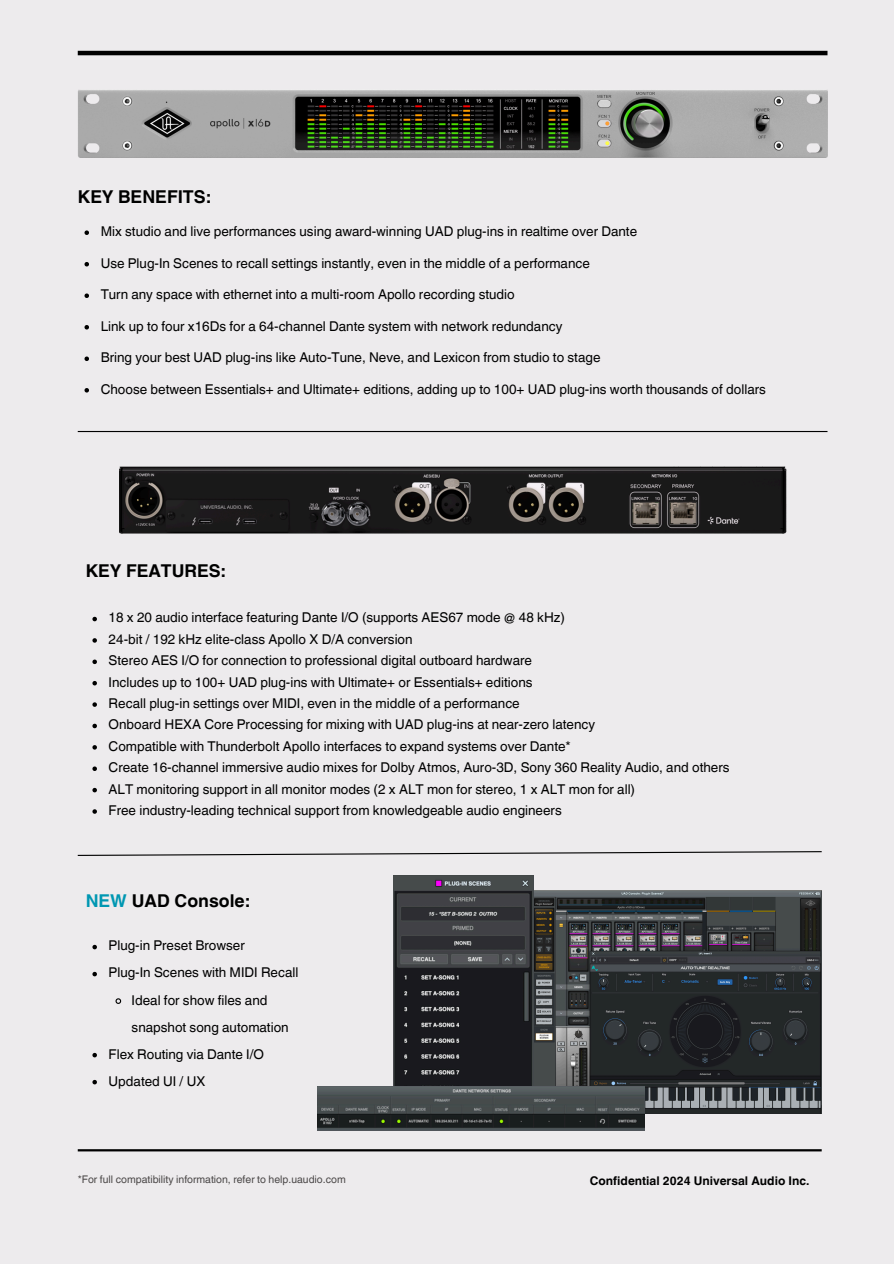
<style>
.page{position:relative;width:894px;height:1264px;background:#fff}
.page>*{position:absolute;margin:0;border:0;box-sizing:border-box;transform-origin:0 0}
.t1{font:700 17.7px "Helvetica World";color:#000}
.t2{font:13.5px/27px "Helvetica World";color:#000}
.t3{font:700 12px "Helvetica World";color:#000}
.t4{font:10.5px "Helvetica World";color:#4b4848}
.s1{color:#0097b2}
</style>
<div class="page">
<div style="left:0;top:0;width:893px;height:1263px;background:#edebed"></div>
<hr style="left:78px;top:51px;width:749px;height:4px;background:#000">
<hr style="left:78px;top:1149px;width:743px;height:2px;background:#000">
<hr style="left:78px;top:431px;width:749px;height:1px;background:#000">
<svg style="left:77px;top:851px;width:745px;height:5px"></svg>
<img style="left:119px;top:466px;width:667px;height:67px">
<img style="left:78px;top:90px;width:749px;height:68px">
<img style="left:533px;top:891px;width:288px;height:222px">
<img style="left:393px;top:875px;width:140px;height:211px">
<img style="left:317px;top:1086px;width:327px;height:44px">
<svg style="left:92px;top:617px;width:5px;height:4px"></svg>
<svg style="left:92px;top:638px;width:5px;height:4px"></svg>
<svg style="left:92px;top:659px;width:5px;height:5px"></svg>
<svg style="left:92px;top:681px;width:5px;height:4px"></svg>
<svg style="left:92px;top:702px;width:5px;height:5px"></svg>
<svg style="left:92px;top:723px;width:5px;height:5px"></svg>
<svg style="left:92px;top:745px;width:5px;height:4px"></svg>
<svg style="left:92px;top:766px;width:5px;height:5px"></svg>
<svg style="left:92px;top:788px;width:5px;height:4px"></svg>
<svg style="left:92px;top:809px;width:5px;height:4px"></svg>
<svg style="left:84px;top:230px;width:5px;height:5px"></svg>
<svg style="left:84px;top:262px;width:5px;height:4px"></svg>
<svg style="left:84px;top:293px;width:5px;height:5px"></svg>
<svg style="left:84px;top:325px;width:5px;height:4px"></svg>
<svg style="left:84px;top:356px;width:5px;height:5px"></svg>
<svg style="left:84px;top:388px;width:5px;height:4px"></svg>
<svg style="left:92px;top:944px;width:5px;height:5px"></svg>
<svg style="left:92px;top:971px;width:5px;height:5px"></svg>
<svg style="left:115px;top:998px;width:7px;height:6px"></svg>
<svg style="left:92px;top:1052px;width:5px;height:5px"></svg>
<svg style="left:92px;top:1079px;width:5px;height:5px"></svg>
<p class="t1" style="left:78px;top:183px;width:134px">KEY BENEFITS:</p>
<p class="t2" style="left:101px;top:218px;width:538px">Mix studio and live performances using award-winning UAD plug-ins in realtime over Dante</p>
<p class="t2" style="left:101px;top:249px;width:490px">Use Plug-In Scenes to recall settings instantly, even in the middle of a performance</p>
<p class="t2" style="left:101px;top:281px;width:415px">Turn any space with ethernet into a multi-room Apollo recording studio</p>
<p class="t2" style="left:101px;top:312px;width:463px">Link up to four x16Ds for a 64-channel Dante system with network redundancy</p>
<p class="t2" style="left:101px;top:344px;width:501px">Bring your best UAD plug-ins like Auto-Tune, Neve, and Lexicon from studio to stage</p>
<h2 class="t2" style="left:101px;top:375px;width:666px">Choose between Essentials+ and Ultimate+ editions, adding up to 100+ UAD plug-ins worth thousands of dollars</h2>
<p class="t1" style="left:86px;top:556px;width:141px">KEY FEATURES:</p>
<p class="t2" style="left:109px;top:604px;width:458px">18 x 20 audio interface featuring Dante I/O (supports AES67 mode @ 48 kHz)</p>
<p class="t2" style="left:109px;top:625px;width:305px">24-bit / 192 kHz elite-class Apollo X D/A conversion</p>
<p class="t2" style="left:109px;top:647px;width:425px">Stereo AES I/O for connection to professional digital outboard hardware</p>
<h1 class="t2" style="left:109px;top:668px;width:425px">Includes up to 100+ UAD plug-ins with Ultimate+ or Essentials+ editions</h1>
<p class="t2" style="left:109px;top:689px;width:412px">Recall plug-in settings over MIDI, even in the middle of a performance</p>
<p class="t2" style="left:109px;top:711px;width:488px">Onboard HEXA Core Processing for mixing with UAD plug-ins at near-zero latency</p>
<p class="t2" style="left:109px;top:732px;width:463px">Compatible with Thunderbolt Apollo interfaces to expand systems over Dante*</p>
<p class="t2" style="left:109px;top:754px;width:622px">Create 16-channel immersive audio mixes for Dolby Atmos, Auro-3D, Sony 360 Reality Audio, and others</p>
<p class="t2" style="left:109px;top:775px;width:528px">ALT monitoring support in all monitor modes (2 x ALT mon for stereo, 1 x ALT mon for all)</p>
<p class="t2" style="left:109px;top:796px;width:454px">Free industry-leading technical support from knowledgeable audio engineers</p>
<p class="t1" style="left:86px;top:885px;width:165px"><span class="s1">NEW</span> UAD Console:</p>
<p class="t2" style="left:109px;top:932px;width:138px">Plug-in Preset Browser</p>
<p class="t2" style="left:109px;top:959px;width:191px">Plug-In Scenes with MIDI Recall</p>
<p class="t2" style="left:132px;top:986px;width:158px">Ideal for show files and snapshot song automation</p>
<p class="t2" style="left:109px;top:1040px;width:157px">Flex Routing via Dante I/O</p>
<p class="t2" style="left:109px;top:1067px;width:98px">Updated UI / UX</p>
<h4 class="t4" style="left:78px;top:1173px;width:269px">*For full compatibility information, refer to help.uaudio.com</h4>
<p class="t3" style="left:589px;top:1170px;width:221px">Confidential 2024 Universal Audio Inc.</p>
</div>
